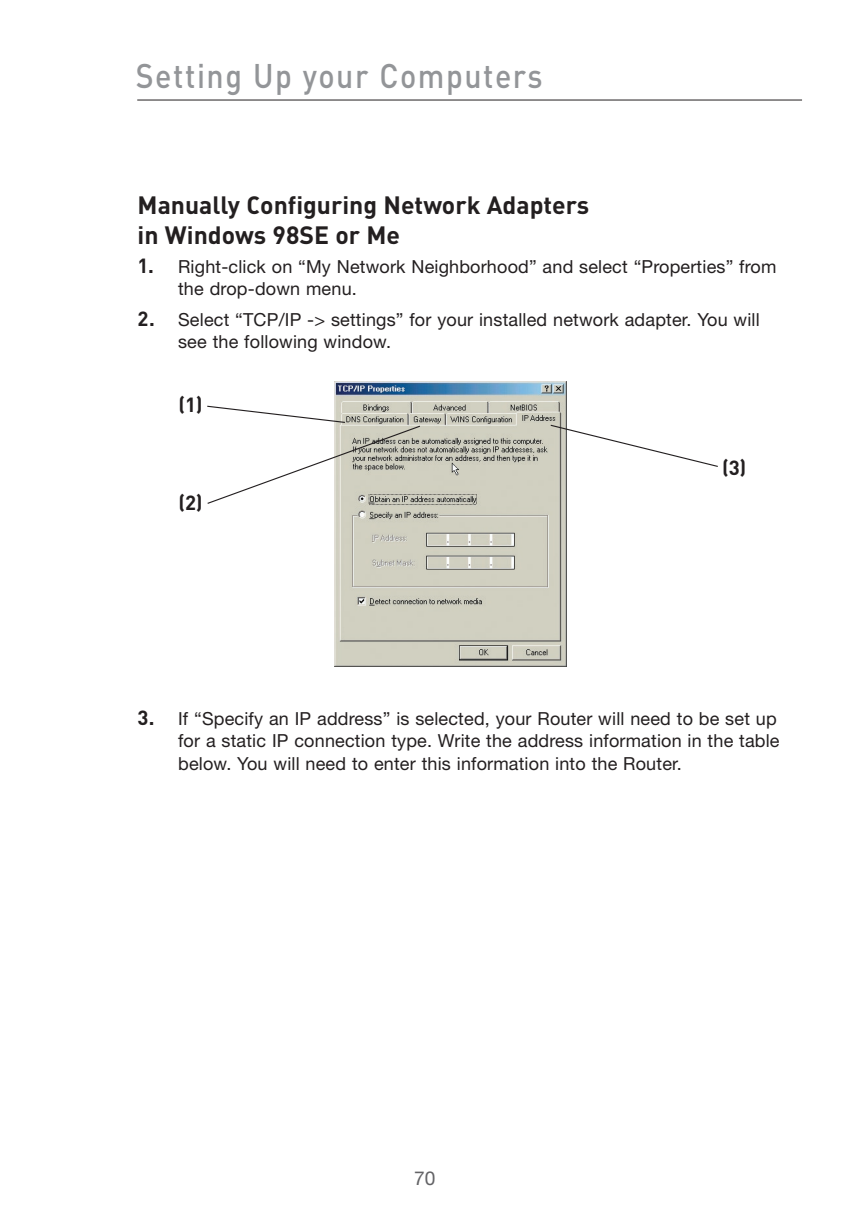
<style>
.page{position:relative;width:851px;height:1216px;background:#fff}
.page>*{position:absolute;margin:0;border:0;box-sizing:border-box;transform-origin:0 0}
.t1{font:500 33.75px "DIN";letter-spacing:.05em;color:#939598;scale:.9 1}
.t2{font:700 24.75px/29.9px "DIN";color:#231f20}
.t3{font:700 20.25px "DIN";color:#231f20}
.t4{font:19.12px "Helvetica Neue";color:#636366}
.t5{font:18px/22.5px "Helvetica Neue";letter-spacing:.01em;color:#231f20}
.s1{font-family:"DIN";font-weight:700;font-size:20.25px}
</style>
<div class="page">
<hr style="left:137px;top:100px;width:665px;height:1px;background:#231f20">
<img style="left:335px;top:381px;width:231px;height:285px">
<svg style="left:207px;top:405px;width:214px;height:99px"></svg>
<svg style="left:549px;top:424px;width:169px;height:43px"></svg>
<h1 class="t1" style="left:136px;top:54px;width:453px">Setting Up your Computers</h1>
<h2 class="t2" style="left:138px;top:189px;width:453px">Manually Configuring Network Adapters in Windows 98SE or Me</h2>
<p class="t5" style="left:178px;top:254px;width:600px;text-indent:-40px"><span class="s1">1.</span> Right-click on “My Network Neighborhood” and select “Properties” from the drop-down menu.</p>
<p class="t5" style="left:178px;top:308px;width:583px;text-indent:-40px"><span class="s1">2.</span> Select “TCP/IP -&gt; settings” for your installed network adapter. You will see the following window.</p>
<p class="t3" style="left:178px;top:391px;width:26px">(1)</p>
<p class="t3" style="left:178px;top:489px;width:26px">(2)</p>
<p class="t3" style="left:722px;top:454px;width:26px">(3)</p>
<p class="t5" style="left:178px;top:706px;width:603px;text-indent:-40px"><span class="s1">3.</span> If “Specify an IP address” is selected, your Router will need to be set up for a static IP connection type. Write the address information in the table below. You will need to enter this information into the Router.</p>
<p class="t4" style="left:414px;top:1166px;width:23px">70</p>
</div>
